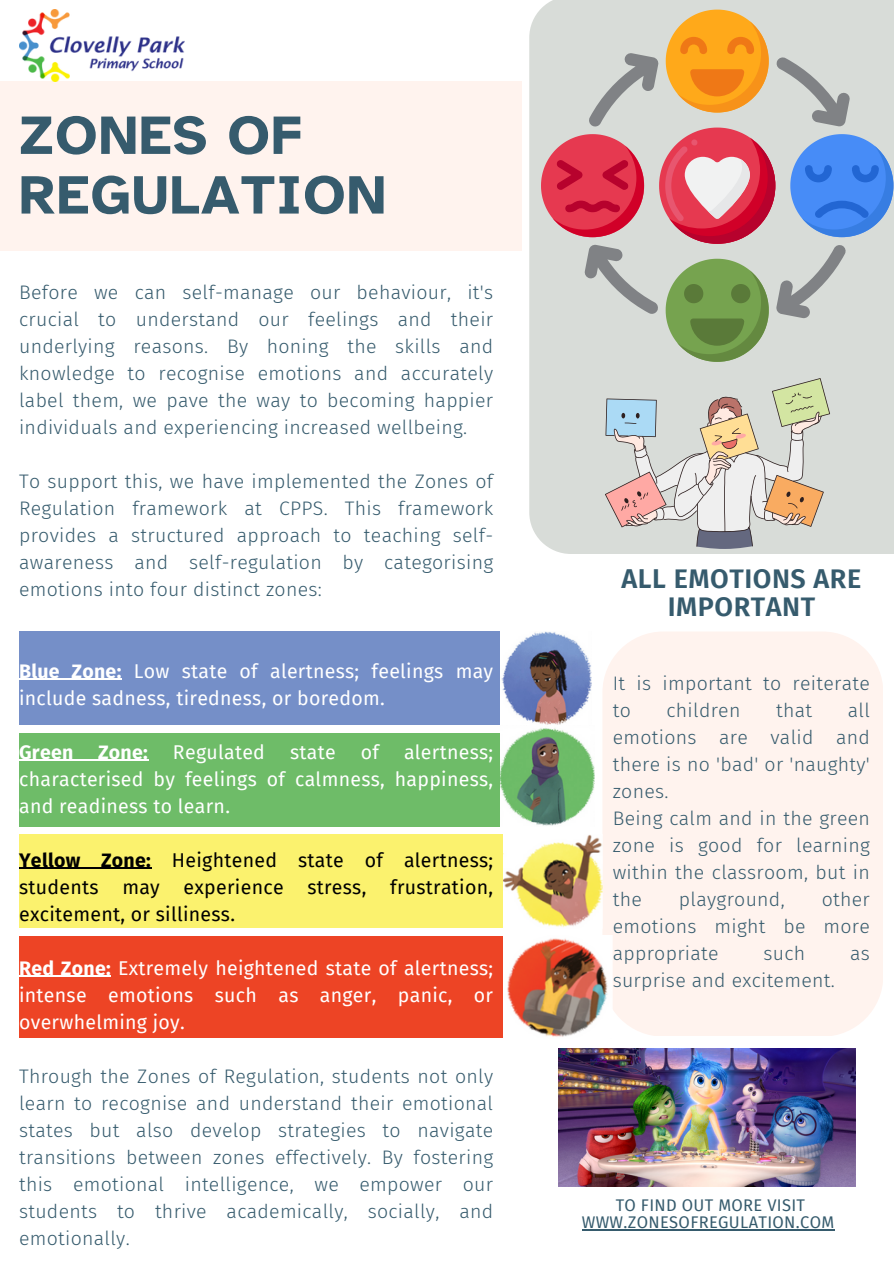
<style>
.page{position:relative;width:894px;height:1264px;background:#fff}
.page>*{position:absolute;margin:0;border:0;box-sizing:border-box;transform-origin:0 0}
.t1{font:700 55.95px/59.7px "Atkinson Hyperlegible";letter-spacing:.02em;color:#365b6d}
.t2{font:600 27px/28.2px "Fira Sans";letter-spacing:.02em;color:#365b6d;text-align:center}
.t3{font:300 19.5px/27px "Fira Sans";letter-spacing:.015em;color:#365b6d;text-align:justify}
.t4{font:19.5px/27px "Fira Sans";letter-spacing:.015em;color:#fff;text-align:justify}
.t5{font:19.5px/27px "Fira Sans";letter-spacing:.015em;color:#000;text-align:justify}
.t6{font:700 19.5px "Fira Sans";letter-spacing:.015em;color:#fff}
.t7{font:16.5px/16.8px "Fira Sans";letter-spacing:.02em;color:#365b6d;text-align:center}
.s1{font-weight:700}
</style>
<div class="page">
<div style="left:529px;top:0;width:364px;height:554px;background:#d8dcd8"></div>
<div style="left:0;top:82px;width:521px;height:169px;background:#fff3ee"></div>
<img style="left:19px;top:10px;width:166px;height:72px">
<svg style="left:541px;top:10px;width:352px;height:352px;background:#c5b1ac"></svg>
<div style="left:602px;top:632px;width:281px;height:404px;background:#fff3ee"></div>
<div style="left:19px;top:631px;width:484px;height:94px;background:#758fc8"></div>
<div style="left:19px;top:935px;width:484px;height:102px;background:#ed4425"></div>
<div style="left:19px;top:834px;width:484px;height:93px;background:#fbf26e"></div>
<div style="left:19px;top:733px;width:484px;height:93px;background:#6ebc68"></div>
<img style="left:500px;top:631px;width:91px;height:94px">
<img style="left:500px;top:728px;width:94px;height:98px">
<img style="left:503px;top:834px;width:99px;height:93px">
<img style="left:507px;top:935px;width:105px;height:102px">
<img style="left:558px;top:1048px;width:297px;height:138px">
<svg style="left:604px;top:378px;width:225px;height:171px"></svg>
<hr style="left:19px;top:678px;width:103px;height:1px;background:#fff">
<hr style="left:19px;top:759px;width:129px;height:1px;background:#fff">
<hr style="left:19px;top:867px;width:132px;height:1px;background:#000">
<hr style="left:19px;top:975px;width:92px;height:1px;background:#fff">
<hr style="left:581px;top:1229px;width:253px;height:1px;background:#365b6d">
<h3 class="t1" style="left:19px;top:106px;width:368px">ZONES OF<br>REGULATION</h3>
<h3 class="t3" style="left:19px;top:279px;width:475px">Before we can self-manage our behaviour, it's crucial to understand our feelings and their underlying reasons. By honing the skills and knowledge to recognise emotions and accurately label them, we pave the way to becoming happier individuals and experiencing increased wellbeing.</h3>
<h3 class="t3" style="left:19px;top:468px;width:475px">To support this, we have implemented the Zones of Regulation framework at CPPS. This framework provides a structured approach to teaching self&shy;awareness and self-regulation by categorising emotions into four distinct zones:</h3>
<h3 class="t4" style="left:19px;top:657px;width:475px"><span class="s1">Blue Zone:</span> Low state of alertness; feelings may include sadness, tiredness, or boredom.</h3>
<h3 class="t6" style="left:19px;top:740px;width:56px">Green</h3>
<h3 class="t6" style="left:98px;top:740px;width:51px">Zone:</h3>
<h3 class="t4" style="left:173px;top:738px;width:93px">Regulated</h3>
<h3 class="t4" style="left:290px;top:738px;width:47px">state</h3>
<h3 class="t4" style="left:360px;top:738px;width:20px">of</h3>
<h3 class="t4" style="left:19px;top:738px;width:475px;text-indent:385px">alertness; characterised by feelings of calmness, happiness, and readiness to learn.</h3>
<h3 class="t5" style="left:19px;top:846px;width:475px"><span class="s1">Yellow Zone:</span> Heightened state of alertness; students may experience stress, frustration, excitement, or silliness.</h3>
<h2 class="t4" style="left:19px;top:954px;width:475px"><span class="s1">Red Zone:</span> Extremely heightened state of alertness; intense emotions such as anger, panic, or overwhelming joy.</h2>
<p class="t3" style="left:19px;top:1062px;width:475px">Through the Zones of Regulation, students not only learn to recognise and understand their emotional states but also develop strategies to navigate transitions between zones effectively. By fostering this emotional intelligence, we empower our students to thrive academically, socially, and emotionally.</p>
<p class="t2" style="left:621px;top:565px;width:241px">ALL EMOTIONS ARE<br>IMPORTANT</p>
<p class="t3" style="left:612px;top:670px;width:259px">It is important to reiterate to</p>
<p class="t3" style="left:666px;top:697px;width:75px">children</p>
<p class="t3" style="left:775px;top:697px;width:38px">that</p>
<p class="t3" style="left:612px;top:697px;width:259px;text-align:left;text-indent:235px">all emotions are valid and there is no 'bad' or 'naughty' zones.<br>Being calm and in the green zone is good for learning within the classroom, but in the</p>
<p class="t3" style="left:612px;top:886px;width:259px;text-indent:209px">other emotions might be more appropriate</p>
<p class="t3" style="left:678px;top:886px;width:107px">playground,</p>
<p class="t3" style="left:763px;top:940px;width:43px">such</p>
<p class="t3" style="left:849px;top:940px;width:21px">as</p>
<p class="t3" style="left:612px;top:967px;width:223px">surprise and excitement.</p>
<p class="t7" style="left:581px;top:1197px;width:254px">TO FIND OUT MORE VISIT<br>WWW.ZONESOFREGULATION.COM</p>
</div>
